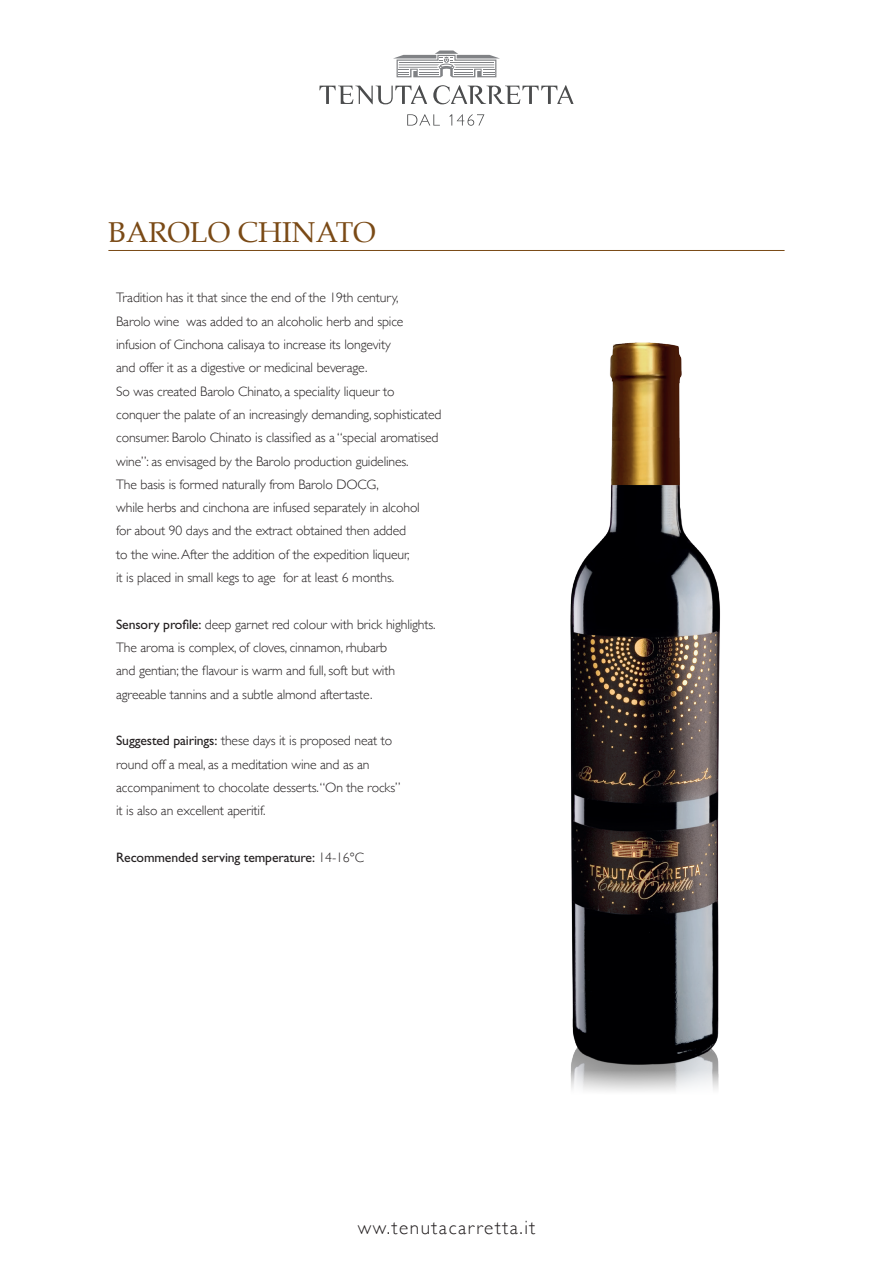
<style>
.page{position:relative;width:893px;height:1263px;background:#fff}
.page>*{position:absolute;margin:0;border:0;box-sizing:border-box;transform-origin:0 0}
.t1{font:28.8px "Palatino";color:#7a4a16}
.t2{font:300 19.2px "Gill Sans";letter-spacing:.08em;color:#231f20}
.t3{font:300 13.65px/23.2px "Gill Sans";letter-spacing:-.01em;color:#231f20}
.t4{font:13.65px "Gill Sans Std";letter-spacing:-.01em;color:#231f20}
.s1{font-family:"Gill Sans Std";font-weight:400}
.s2{font-family:"Gill Sans";font-weight:300}
</style>
<div class="page">
<svg style="left:433px;top:85px;width:141px;height:19px"></svg>
<svg style="left:319px;top:85px;width:108px;height:19px"></svg>
<svg style="left:393px;top:51px;width:107px;height:26px"></svg>
<svg style="left:407px;top:114px;width:33px;height:12px"></svg>
<svg style="left:449px;top:114px;width:35px;height:12px"></svg>
<hr style="left:108px;top:250px;width:677px;height:1px;background:#7a4a16">
<img style="left:570px;top:342px;width:150px;height:750px">
<h1 class="t1" style="left:108px;top:208px;width:269px">BAROLO CHINATO</h1>
<p class="t3" style="left:116px;top:286px;width:327px">Tradition has it that since the end of the 19th century,<br>Barolo wine was added to an alcoholic herb and spice infusion of Cinchona calisaya to increase its longevity<br>and offer it as a digestive or medicinal beverage.<br>So was created Barolo Chinato, a speciality liqueur to conquer the palate of an increasingly demanding, sophisticated consumer. Barolo Chinato is classified as a “special aromatised wine”: as envisaged by the Barolo production guidelines.<br>The basis is formed naturally from Barolo DOCG,<br>while herbs and cinchona are infused separately in alcohol<br>for about 90 days and the extract obtained then added<br>to the wine. After the addition of the expedition liqueur,<br>it is placed in small kegs to age for at least 6 months.</p>
<p class="t3" style="left:116px;top:612px;width:321px"><span class="s1">Sensory profile:</span> deep garnet red colour with brick highlights.<br>The aroma is complex, of cloves, cinnamon, rhubarb<br>and gentian; the flavour is warm and full, soft but with agreeable tannins and a subtle almond aftertaste.</p>
<p class="t3" style="left:116px;top:728px;width:286px"><span class="s1">Suggested pairings:</span> these days it is proposed neat to round off a meal, as a meditation wine and as an accompaniment to chocolate desserts. “On the rocks” it is also an excellent aperitif.</p>
<p class="t4" style="left:116px;top:849px;width:250px">Recommended serving temperature: <span class="s2">14-16°C</span></p>
<h2 class="t2" style="left:358px;top:1212px;width:179px">ww.tenutacarretta.it</h2>
</div>
